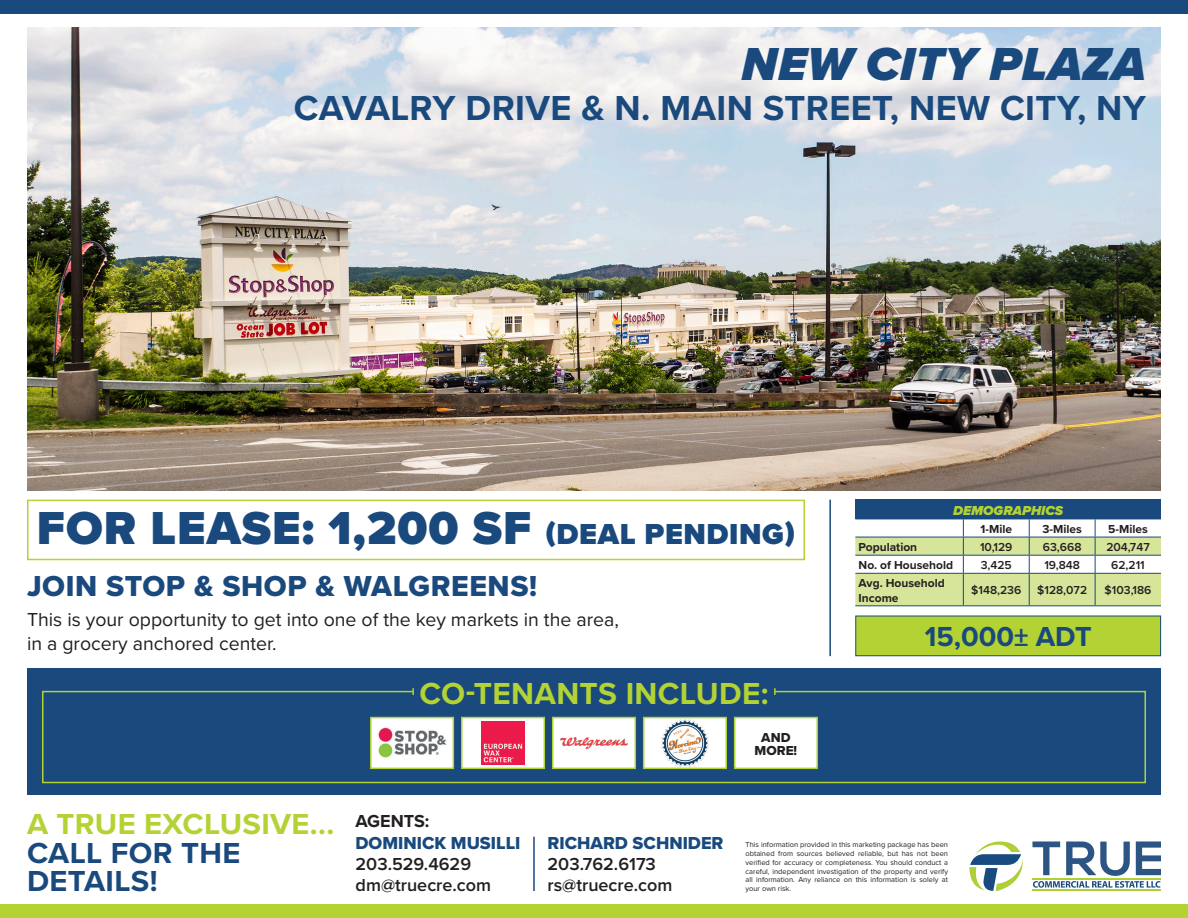
<style>
.page{position:relative;width:1188px;height:918px;background:#fff}
.page>*{position:absolute;margin:0;border:0;box-sizing:border-box;transform-origin:0 0}
.t1{font:900 48px "Proxima Nova";letter-spacing:.02em;color:#19497d}
.t2{font:italic 900 48px "Proxima Nova";letter-spacing:.01em;color:#19497d}
.t3{font:700 36px "Proxima Nova";letter-spacing:.01em;color:#19497d}
.t4{font:700 31.5px "Proxima Nova";letter-spacing:.01em;color:#b3d234}
.t5{font:700 30px/28.5px "Proxima Nova";letter-spacing:.01em;color:#19497d}
.t6{font:30px "Proxima Nova Extrabld";letter-spacing:.02em;color:#19497d}
.t7{font:700 28.5px "Proxima Nova";color:#19497d}
.t8{font:19.5px/23.4px "Proxima Nova";color:#231f20}
.t9{font:600 18px "Proxima Nova";color:#231f20}
.t10{font:18px "Proxima Nova Extrabld";color:#19497d}
.t11{font:700 18px "Proxima Nova";color:#231f20}
.t12{font:italic 900 13.5px "Proxima Nova";color:#b3d234}
.t13{font:13.5px/13.5px "Proxima Nova Extrabld";color:#231f20;text-align:center}
.t14{font:700 12px/14.4px "Proxima Nova";color:#231f20}
.t15{font:600 12px "Proxima Nova";color:#231f20}
.t16{font:7.5px/8.7px "Proxima Nova";color:#231f20;text-align:justify}
.s1{font-size:30px}
.s2{color:#b3d234}
</style>
<div class="page">
<div style="left:0;top:0;width:1188px;height:14px;background:#19497d"></div>
<div style="left:0;top:904px;width:1188px;height:14px;background:#b3d234"></div>
<svg style="left:969px;top:841px;width:54px;height:50px"></svg>
<hr style="left:1032px;top:889px;width:129px;height:2px;background:#aed036">
<svg style="left:1032px;top:841px;width:129px;height:47px"></svg>
<hr style="left:533px;top:837px;width:2px;height:54px;background:#19497d">
<div style="left:27px;top:669px;width:1134px;height:126px;background:#19497d"></div>
<svg style="left:42px;top:690px;width:1104px;height:94px"></svg>
<svg style="left:774px;top:688px;width:2px;height:7px"></svg>
<svg style="left:412px;top:688px;width:2px;height:7px"></svg>
<div style="left:462px;top:718px;width:82px;height:50px;background:#fff"></div>
<img style="left:482px;top:722px;width:42px;height:42px">
<div style="left:461px;top:717px;width:84px;height:52px;border:2px solid #b3d234"></div>
<div style="left:371px;top:718px;width:82px;height:50px;background:#fff"></div>
<img style="left:378px;top:727px;width:69px;height:31px">
<div style="left:370px;top:717px;width:84px;height:52px;border:2px solid #b3d234"></div>
<div style="left:553px;top:718px;width:82px;height:50px;background:#fff"></div>
<img style="left:560px;top:737px;width:68px;height:12px">
<div style="left:552px;top:717px;width:84px;height:52px;border:2px solid #b3d234"></div>
<div style="left:644px;top:718px;width:82px;height:50px;background:#fff"></div>
<img style="left:662px;top:720px;width:46px;height:46px">
<div style="left:643px;top:717px;width:84px;height:52px;border:2px solid #b3d234"></div>
<div style="left:735px;top:718px;width:82px;height:50px;background:#fff"></div>
<div style="left:734px;top:717px;width:84px;height:52px;border:2px solid #b3d234"></div>
<div style="left:856px;top:616px;width:305px;height:40px;background:#b3d234"></div>
<div style="left:855px;top:616px;width:306px;height:40px;border:1px solid #19497d"></div>
<div style="left:855px;top:500px;width:306px;height:19px;background:#19497d"></div>
<svg style="left:855px;top:519px;width:306px;height:86px"></svg>
<hr style="left:855px;top:573px;width:108px;height:1px;background:#19497d">
<hr style="left:963px;top:573px;width:66px;height:1px;background:#19497d">
<hr style="left:963px;top:574px;width:1px;height:31px;background:#19497d">
<hr style="left:1029px;top:573px;width:66px;height:1px;background:#19497d">
<hr style="left:1029px;top:574px;width:1px;height:31px;background:#19497d">
<hr style="left:1095px;top:573px;width:66px;height:1px;background:#19497d">
<hr style="left:1095px;top:574px;width:1px;height:31px;background:#19497d">
<hr style="left:855px;top:605px;width:108px;height:1px;background:#19497d">
<hr style="left:963px;top:605px;width:66px;height:1px;background:#19497d">
<hr style="left:1029px;top:605px;width:66px;height:1px;background:#19497d">
<hr style="left:1095px;top:605px;width:66px;height:1px;background:#19497d">
<img style="left:27px;top:27px;width:1134px;height:464px">
<div style="left:27px;top:500px;width:778px;height:60px;border:2px solid #b3d234"></div>
<hr style="left:829px;top:500px;width:2px;height:156px;background:#19497d">
<p class="t2" style="left:742px;top:28px;width:406px">NEW CITY PLAZA</p>
<p class="t3" style="left:294px;top:82px;width:854px">CAVALRY DRIVE &amp; N. MAIN STREET, NEW CITY, NY</p>
<p class="t12" style="left:953px;top:500px;width:112px">DEMOGRAPHICS</p>
<p class="t14" style="left:981px;top:521px;width:33px">1-Mile</p>
<p class="t14" style="left:1043px;top:521px;width:41px">3-Miles</p>
<p class="t14" style="left:1108px;top:521px;width:41px">5-Miles</p>
<p class="t1" style="left:37px;top:493px;width:760px">FOR LEASE: 1,200 SF <span class="s1">(DEAL PENDING)</span></p>
<p class="t14" style="left:859px;top:539px;width:60px">Population</p>
<p class="t15" style="left:980px;top:538px;width:34px">10,129</p>
<p class="t15" style="left:1043px;top:538px;width:40px">63,668</p>
<p class="t15" style="left:1106px;top:538px;width:45px">204,747</p>
<p class="t14" style="left:859px;top:558px;width:96px">No. of Household</p>
<p class="t15" style="left:981px;top:556px;width:33px">3,425</p>
<p class="t15" style="left:1044px;top:556px;width:37px">19,848</p>
<p class="t15" style="left:1111px;top:556px;width:35px">62,211</p>
<p class="t14" style="left:859px;top:576px;width:88px">Avg. Household<br>Income</p>
<p class="t6" style="left:27px;top:564px;width:512px">JOIN STOP &amp; SHOP &amp; WALGREENS!</p>
<p class="t15" style="left:971px;top:581px;width:52px">$148,236</p>
<p class="t15" style="left:1037px;top:581px;width:51px">$128,072</p>
<p class="t15" style="left:1105px;top:581px;width:48px">$103,186</p>
<p class="t8" style="left:27px;top:607px;width:593px">This is your opportunity to get into one of the key markets in the area, in a grocery anchored center.</p>
<p class="t4" style="left:419px;top:670px;width:351px">CO-TENANTS INCLUDE:</p>
<p class="t13" style="left:755px;top:730px;width:44px">AND<br>MORE!</p>
<p class="t7" style="left:925px;top:615px;width:168px">15,000± ADT</p>
<p class="t5" style="left:27px;top:809px;width:309px"><span class="s2">A TRUE EXCLUSIVE...<br></span>CALL FOR THE<br>DETAILS!</p>
<p class="t11" style="left:356px;top:808px;width:75px">AGENTS:</p>
<p class="t10" style="left:356px;top:830px;width:166px">DOMINICK MUSILLI</p>
<p class="t10" style="left:548px;top:830px;width:177px">RICHARD SCHNIDER</p>
<p class="t9" style="left:356px;top:851px;width:117px">203.529.4629</p>
<p class="t9" style="left:548px;top:851px;width:110px">203.762.6173</p>
<p class="t9" style="left:356px;top:872px;width:137px">dm@truecre.com</p>
<p class="t9" style="left:548px;top:872px;width:126px">rs@truecre.com</p>
<p class="t16" style="left:746px;top:840px;width:204px">This information provided in this marketing package has been obtained from sources believed reliable, but has not been verified for accuracy or completeness. You should conduct a careful, independent investigation of the property and verify all information. Any reliance on this information is solely at your own risk.</p>
</div>
